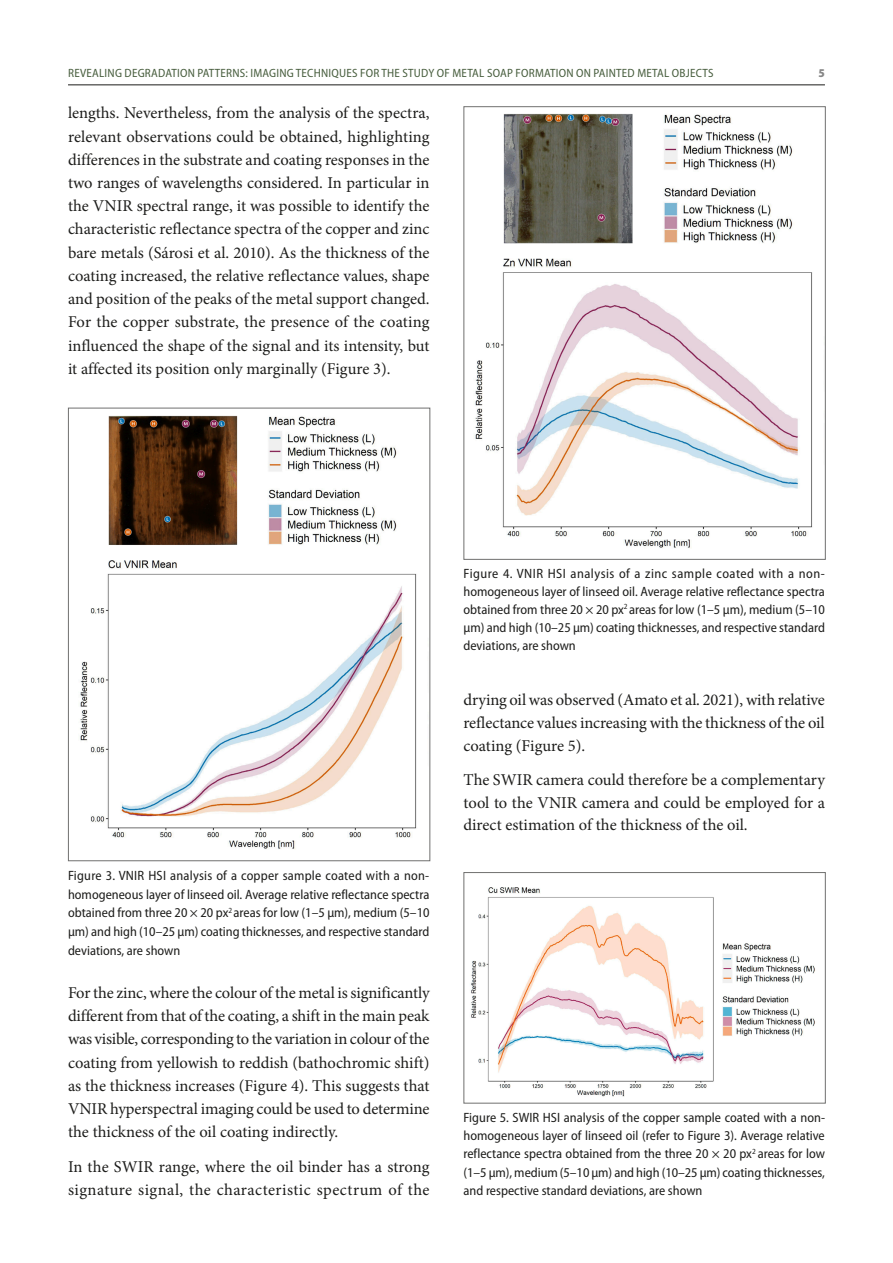
<style>
.page{position:relative;width:893px;height:1263px;background:#fff}
.page>*{position:absolute;margin:0;border:0;box-sizing:border-box;transform-origin:0 0}
.Text{font:16.5px/23.2px "Minion Pro";color:#1d1d1b;text-align:justify}
.Legenda-Figure{font:semi-condensed 13.5px/18.8px "Myriad Pro";color:#1d1d1b;text-align:justify}
.t1{font:semi-condensed 12px "Myriad Pro";letter-spacing:.02em;color:#475d3d}
.t2{font:900 semi-condensed 12px "Myriad Pro";color:#878787}
</style>
<div class="page">
<hr style="left:68px;top:85px;width:757px;height:1px;background:#1d1d1b">
<img style="left:80px;top:415px;width:337px;height:435px">
<img style="left:471px;top:887px;width:344px;height:210px">
<div style="left:463px;top:872px;width:363px;height:231px;border:1px solid #70706f"></div>
<img style="left:475px;top:113px;width:338px;height:435px">
<p class="t1" style="left:68px;top:66px;width:647px">REVEALING DEGRADATION PATTERNS: IMAGING TECHNIQUES FOR THE STUDY OF METAL SOAP FORMATION ON PAINTED METAL OBJECTS</p>
<p class="t2" style="left:818px;top:65px;width:8px">5</p>
<p class="Text" style="left:68px;top:101px;width:363px">lengths. Nevertheless, from the analysis of the spectra, relevant observations could be obtained, highlighting differences in the substrate and coating responses in the two ranges of wavelengths considered. In particular in the VNIR spectral range, it was possible to identify the characteristic reflectance spectra of the copper and zinc bare metals (Sárosi et al. 2010). As the thickness of the coating increased, the relative reflectance values, shape and position of the peaks of the metal support changed.<br>For the copper substrate, the presence of the coating influenced the shape of the signal and its intensity, but it affected its position only marginally (Figure 3).</p>
<p class="Legenda-Figure" style="left:463px;top:564px;width:363px;line-height:18px">Figure 4. VNIR HSI analysis of a zinc sample coated with a non&shy;homogeneous layer of linseed oil. Average relative reflectance spectra obtained from three 20 × 20 px<sup>2</sup> areas for low (1–5 µm), medium (5–10 µm) and high (10–25 µm) coating thicknesses, and respective standard deviations, are shown</p>
<p class="Legenda-Figure" style="left:68px;top:866px;width:363px">Figure 3. VNIR HSI analysis of a copper sample coated with a non&shy;homogeneous layer of linseed oil. Average relative reflectance spectra obtained from three 20 × 20 px<sup>2</sup> areas for low (1–5 µm), medium (5–10 µm) and high (10–25 µm) coating thicknesses, and respective standard deviations, are shown</p>
<p class="Text" style="left:68px;top:981px;width:363px">For the zinc, where the colour of the metal is significantly different from that of the coating, a shift in the main peak was visible, corresponding to the variation in colour of the coating from yellowish to reddish (bathochromic shift) as the thickness increases (Figure 4). This suggests that VNIR hyperspectral imaging could be used to determine the thickness of the oil coating indirectly.</p>
<p class="Text" style="left:68px;top:1155px;width:363px">In the SWIR range, where the oil binder has a strong signature signal, the characteristic spectrum of the</p>
<p class="Text" style="left:463px;top:688px;width:363px;line-height:22.8px">drying oil was observed (Amato et al. 2021), with relative reflectance values increasing with the thickness of the oil coating (Figure 5).</p>
<p class="Text" style="left:463px;top:768px;width:363px;line-height:22.8px">The SWIR camera could therefore be a complementary tool to the VNIR camera and could be employed for a direct estimation of the thickness of the oil.</p>
<p class="Legenda-Figure" style="left:463px;top:1108px;width:363px;line-height:18.3px">Figure 5. SWIR HSI analysis of the copper sample coated with a non&shy;homogeneous layer of linseed oil (refer to Figure 3). Average relative reflectance spectra obtained from the three 20 × 20 px<sup>2</sup> areas for low (1–5 µm), medium (5–10 µm) and high (10–25 µm) coating thicknesses, and respective standard deviations, are shown</p>
</div>
